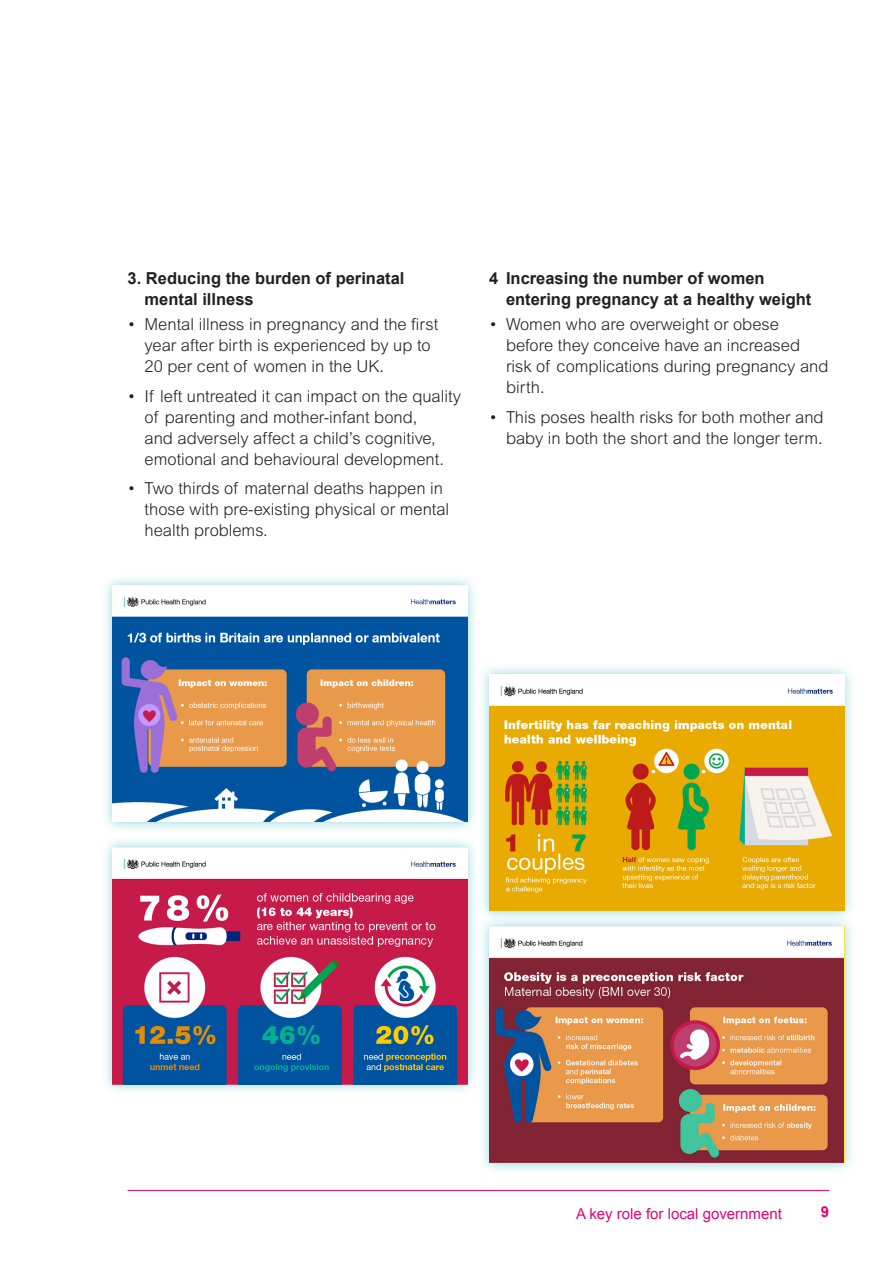
<style>
.page{position:relative;width:893px;height:1263px;background:#fff}
.page>*{position:absolute;margin:0;border:0;box-sizing:border-box;transform-origin:0 0}
.t1{font:300 16.5px/21px "Arial MT Std";color:#231f20}
.A4_Body{font:700 16.5px/21px "Arial";color:#231f20}
.t2{font:15px "Arial";color:#e40278}
.t3{font:700 15px "Arial";color:#e40278}
</style>
<div class="page">
<hr style="left:128px;top:1190px;width:701px;height:1px;background:#e40278">
<div style="left:101px;top:573px;width:378px;height:260px;background:#6fcbd2;opacity:.75"></div>
<img style="left:113px;top:585px;width:355px;height:237px">
<div style="left:477px;top:662px;width:378px;height:260px;background:#6fcbd2;opacity:.75"></div>
<img style="left:489px;top:674px;width:355px;height:237px">
<div style="left:101px;top:836px;width:378px;height:260px;background:#6fcbd2;opacity:.75"></div>
<img style="left:113px;top:848px;width:355px;height:236px">
<div style="left:477px;top:915px;width:378px;height:259px;background:#6fcbd2;opacity:.75"></div>
<img style="left:489px;top:926px;width:355px;height:237px">
<p class="A4_Body" style="left:145px;top:268px;width:261px;text-indent:-17px">3. Reducing the burden of perinatal mental illness</p>
<p class="t1" style="left:145px;top:314px;width:295px;text-indent:-17px">• Mental illness in pregnancy and the first year after birth is experienced by up to<br>20 per cent of women in the UK.</p>
<p class="t1" style="left:145px;top:386px;width:318px;text-indent:-17px">• If left untreated it can impact on the quality of parenting and mother-infant bond,<br>and adversely affect a child’s cognitive, emotional and behavioural development.</p>
<p class="t1" style="left:145px;top:478px;width:306px;text-indent:-17px">• Two thirds of maternal deaths happen in those with pre-existing physical or mental health problems.</p>
<p class="A4_Body" style="left:506px;top:268px;width:307px;text-indent:-17px">4 Increasing the number of women entering pregnancy at a healthy weight</p>
<p class="t1" style="left:506px;top:314px;width:324px;text-indent:-17px">• Women who are overweight or obese before they conceive have an increased risk of complications during pregnancy and birth.</p>
<p class="t1" style="left:489px;top:407px;width:336px;text-align:right">• This poses health risks for both mother and baby in both the short and the longer term.</p>
<p class="t2" style="left:576px;top:1203px;width:207px">A key role for local government</p>
<p class="t3" style="left:821px;top:1202px;width:10px">9</p>
</div>
